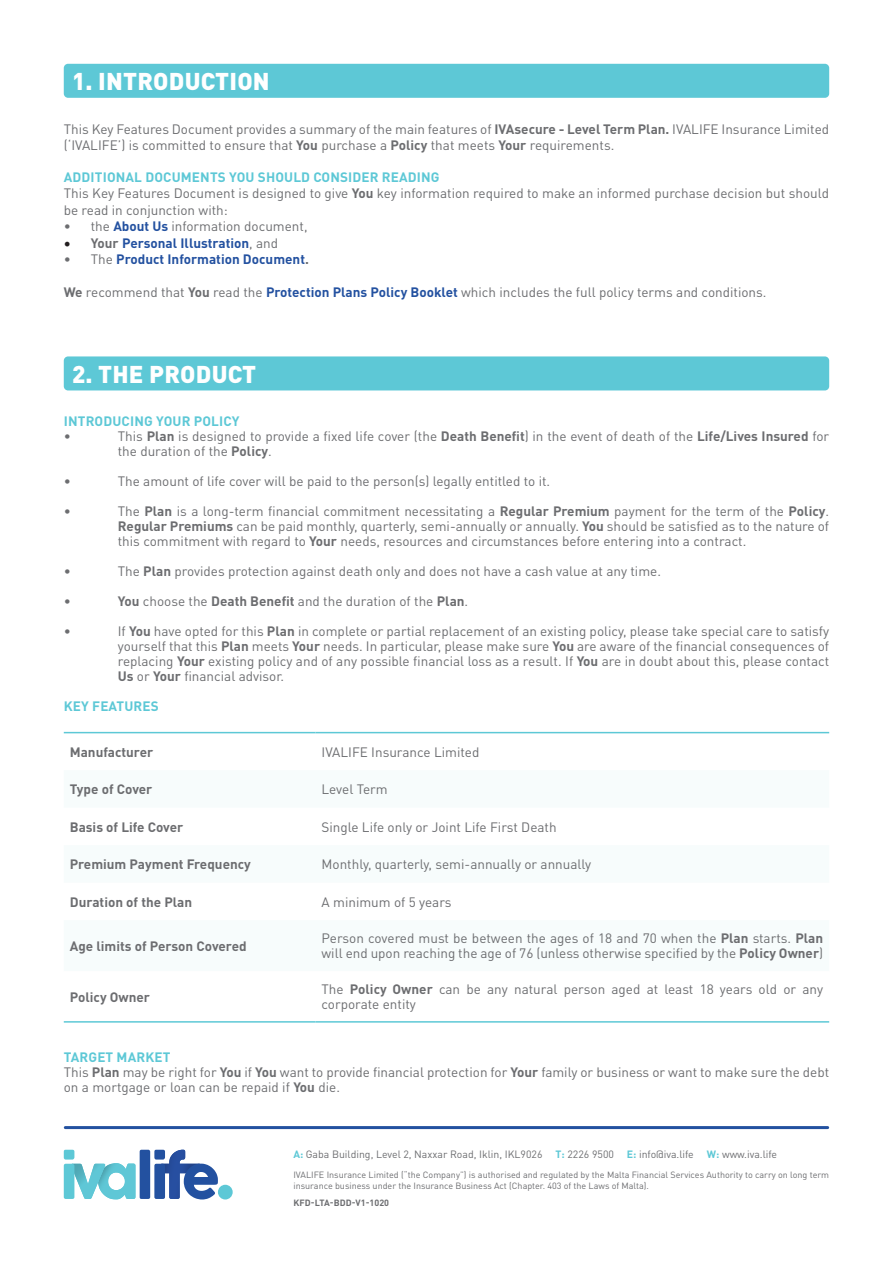
<style>
.page{position:relative;width:893px;height:1263px;background:#fff}
.page>*{position:absolute;margin:0;border:0;box-sizing:border-box;transform-origin:0 0}
.t1{font:900 24px "DIN Pro";letter-spacing:.01em;color:#fff}
.t2{font:13.5px/15px "DIN Pro";color:#6c6d70}
.t3{font:700 13.5px "DIN Pro";color:#6c6d70}
.t4{font:700 13.5px "DIN Pro";letter-spacing:.01em;color:#5dc8d6}
.t5{font:700 13.5px "DIN Pro";color:#2351a0}
.t6{font:10.5px "DIN Pro";color:#6c6d70}
.t7{font:9px/10.5px "DIN Pro";color:#6c6d70}
.t8{font:700 9px "DIN Pro";letter-spacing:.005em;color:#6c6d70}
.s1{font-weight:700}
.s2{font-weight:700;color:#2351a0}
.s3{font-family:"Minion Pro";font-weight:400;font-size:18px;color:#231f20}
.s4{color:#6c6d70}
.s5{font-weight:400;color:#6c6d70}
.s6{font-weight:700;color:#5dc8d6}
</style>
<div class="page">
<hr style="left:65px;top:1126px;width:763px;height:3px;background:#2351a0">
<div style="left:218px;top:1185px;width:15px;height:14px;background:#5dc8d6;border-radius:50%"></div>
<svg style="left:64px;top:1150px;width:154px;height:49px"></svg>
<div style="left:64px;top:64px;width:765px;height:34px;background:#5dc8d6;border-radius:4px"></div>
<div style="left:64px;top:356px;width:765px;height:34px;background:#5dc8d6;border-radius:4px"></div>
<hr style="left:64px;top:732px;width:251px;height:1px;background:#5dc8d6">
<hr style="left:315px;top:732px;width:514px;height:1px;background:#5dc8d6">
<hr style="left:64px;top:1021px;width:251px;height:2px;background:#5dc8d6">
<hr style="left:315px;top:1021px;width:514px;height:2px;background:#5dc8d6">
<p class="t1" style="left:72px;top:65px;width:199px">1. INTRODUCTION</p>
<p class="t2" style="left:64px;top:120px;width:767px;line-height:16.5px">This Key Features Document provides a summary of the main features of <span class="s1">IVAsecure - Level Term Plan.</span> IVALIFE Insurance Limited (‘IVALIFE’) is committed to ensure that <span class="s1">You</span> purchase a <span class="s1">Policy</span> that meets <span class="s1">Your</span> requirements.</p>
<p class="t4" style="left:64px;top:168px;width:377px">ADDITIONAL DOCUMENTS YOU SHOULD CONSIDER READING</p>
<p class="t2" style="left:64px;top:184px;width:767px;line-height:16.5px">This Key Features Document is designed to give <span class="s1">You</span> key information required to make an informed purchase decision but should be read in conjunction with:</p>
<p class="t2" style="left:64px;top:218px;width:245px">• the <span class="s2">About Us</span> information document,</p>
<p class="t5" style="left:64px;top:234px;width:216px"><span class="s3">•</span> <span class="s4">Your</span> Personal Illustration<span class="s5">, and</span></p>
<p class="t5" style="left:64px;top:250px;width:247px"><span class="s5">• The</span> Product Information Document<span class="s4">.</span></p>
<p class="t2" style="left:64px;top:284px;width:704px"><span class="s1">We</span> recommend that <span class="s1">You</span> read the <span class="s2">Protection Plans Policy Booklet</span> which includes the full policy terms and conditions.</p>
<p class="t1" style="left:72px;top:358px;width:185px">2. THE PRODUCT</p>
<p class="t4" style="left:64px;top:412px;width:177px">INTRODUCING YOUR POLICY</p>
<p class="t2" style="left:64px;top:428px;width:9px">•</p>
<p class="t2" style="left:118px;top:428px;width:713px">This <span class="s1">Plan</span> is designed to provide a fixed life cover (the <span class="s1">Death Benefit</span>) in the event of death of the <span class="s1">Life/Lives Insured</span> for the duration of the <span class="s1">Policy</span>.</p>
<p class="t2" style="left:64px;top:473px;width:9px">•</p>
<p class="t2" style="left:118px;top:473px;width:434px">The amount of life cover will be paid to the person(s) legally entitled to it.</p>
<p class="t2" style="left:64px;top:503px;width:9px">•</p>
<p class="t2" style="left:118px;top:503px;width:713px;text-align:justify">The <span class="s1">Plan</span> is a long-term financial commitment necessitating a <span class="s1">Regular Premium</span> payment for the term of the <span class="s1">Policy</span>.<br><span class="s1">Regular Premiums</span> can be paid monthly, quarterly, semi-annually or annually. <span class="s1">You</span> should be satisfied as to the nature of this commitment with regard to <span class="s1">Your</span> needs, resources and circumstances before entering into a contract.</p>
<p class="t2" style="left:64px;top:563px;width:9px">•</p>
<p class="t2" style="left:118px;top:563px;width:545px">The <span class="s1">Plan</span> provides protection against death only and does not have a cash value at any time.</p>
<p class="t2" style="left:64px;top:593px;width:9px">•</p>
<p class="t2" style="left:118px;top:593px;width:352px"><span class="s1">You</span> choose the <span class="s1">Death Benefit</span> and the duration of the <span class="s1">Plan</span>.</p>
<p class="t2" style="left:64px;top:623px;width:9px">•</p>
<p class="t2" style="left:118px;top:623px;width:713px;text-align:justify">If <span class="s1">You</span> have opted for this <span class="s1">Plan</span> in complete or partial replacement of an existing policy, please take special care to satisfy yourself that this <span class="s1">Plan</span> meets <span class="s1">Your</span> needs. In particular, please make sure <span class="s1">You</span> are aware of the financial consequences of replacing <span class="s1">Your</span> existing policy and of any possible financial loss as a result. If <span class="s1">You</span> are in doubt about this, please contact <span class="s1">Us</span> or <span class="s1">Your</span> financial advisor.</p>
<p class="t4" style="left:64px;top:697px;width:96px">KEY FEATURES</p>
<p class="t3" style="left:70px;top:742px;width:85px">Manufacturer</p>
<p class="t2" style="left:321px;top:744px;width:159px">IVALIFE Insurance Limited</p>
<p class="t3" style="left:70px;top:780px;width:84px">Type of Cover</p>
<p class="t2" style="left:321px;top:781px;width:68px">Level Term</p>
<p class="t3" style="left:70px;top:817px;width:115px">Basis of Life Cover</p>
<p class="t2" style="left:321px;top:819px;width:237px">Single Life only or Joint Life First Death</p>
<p class="t3" style="left:70px;top:855px;width:183px">Premium Payment Frequency</p>
<p class="t2" style="left:321px;top:856px;width:271px">Monthly, quarterly, semi-annually or annually</p>
<p class="t3" style="left:70px;top:892px;width:124px">Duration of the Plan</p>
<p class="t2" style="left:321px;top:894px;width:132px">A minimum of 5 years</p>
<p class="t3" style="left:70px;top:937px;width:178px">Age limits of Person Covered</p>
<p class="t2" style="left:321px;top:930px;width:503px">Person covered must be between the ages of 18 and 70 when the <span class="s1">Plan</span> starts. <span class="s1">Plan </span>will end upon reaching the age of 76 (unless otherwise specified by the <span class="s1">Policy Owner</span>)</p>
<p class="t3" style="left:70px;top:987px;width:82px">Policy Owner</p>
<p class="t2" style="left:321px;top:981px;width:503px">The <span class="s1">Policy Owner</span> can be any natural person aged at least 18 years old or any corporate entity</p>
<p class="t4" style="left:64px;top:1047px;width:108px">TARGET MARKET</p>
<p class="t2" style="left:64px;top:1064px;width:767px">This <span class="s1">Plan</span> may be right for <span class="s1">You</span> if <span class="s1">You</span> want to provide financial protection for <span class="s1">Your</span> family or business or want to make sure the debt on a mortgage or loan can be repaid if <span class="s1">You</span> die.</p>
<p class="t6" style="left:293px;top:1147px;width:485px"><span class="s6">A:</span> Gaba Building, Level 2, Naxxar Road, Iklin, IKL9026 <span class="s6">T:</span> 2226 9500 <span class="s6">E:</span> info@iva.life <span class="s6">W:</span> www.iva.life</p>
<p class="t7" style="left:293px;top:1169px;width:537px">IVALIFE Insurance Limited (“the Company”) is authorised and regulated by the Malta Financial Services Authority to carry on long term insurance business under the Insurance Business Act (Chapter. 403 of the Laws of Malta).</p>
<p class="t8" style="left:293px;top:1197px;width:97px">KFD-LTA-BDD-V1-1020</p>
</div>
